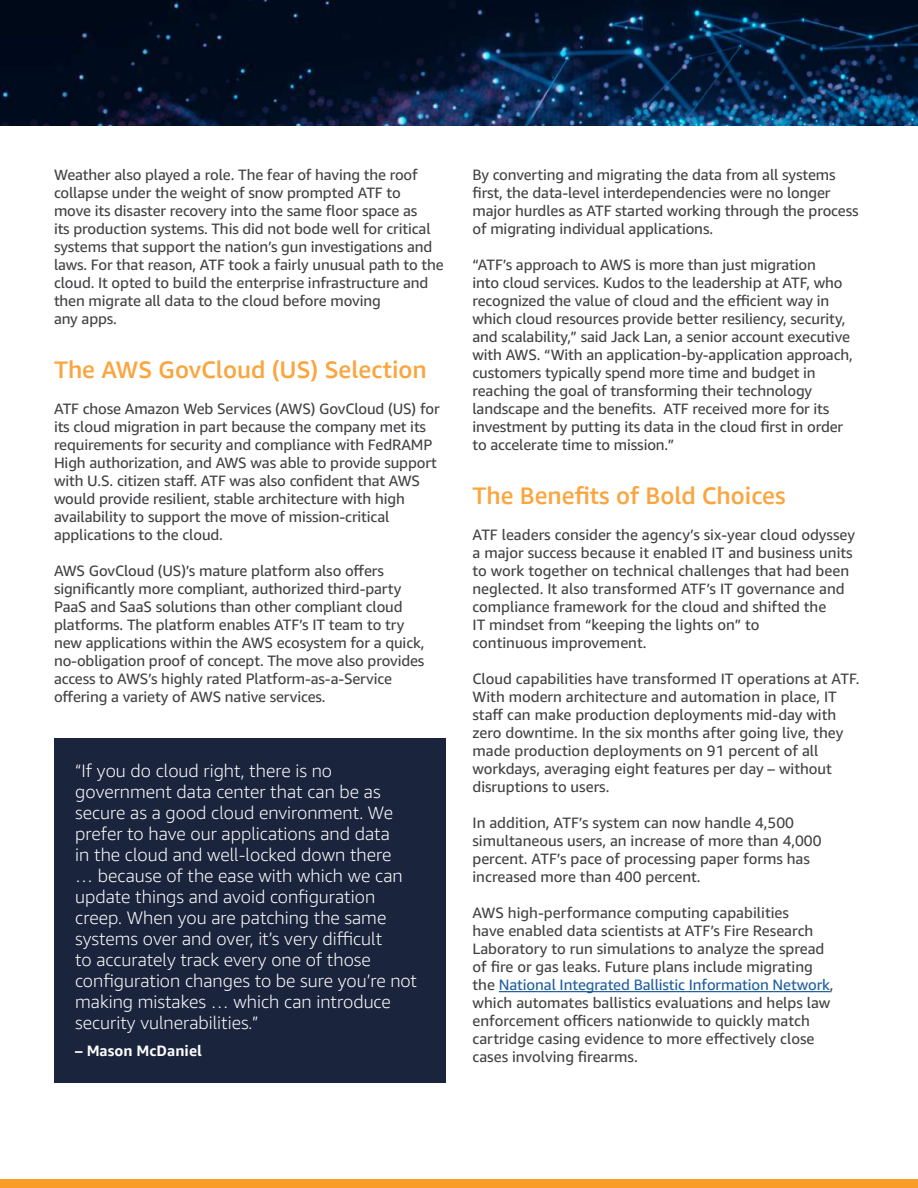
<style>
.page{position:relative;width:918px;height:1188px;background:#fff}
.page>*{position:absolute;margin:0;border:0;box-sizing:border-box;transform-origin:0 0}
.t1{font:500 24px "Amazon Ember";color:#faa53e}
.t2{font:300 18px/21px "Amazon Ember";color:#fff}
.t3{font:15px/18px "Amazon Ember";letter-spacing:-.01em;color:#414042}
.t4{font:700 15px "Amazon Ember";color:#fff}
.s1{color:#205e9e}
</style>
<div class="page">
<div style="left:0;top:1179px;width:918px;height:9px;background:#f99d28"></div>
<hr style="left:499px;top:991px;width:331px;height:1px;background:#205e9e">
<div style="left:54px;top:738px;width:392px;height:345px;background:#1b243d"></div>
<img style="left:0;top:0;width:918px;height:126px">
<p class="t3" style="left:54px;top:166px;width:391px">Weather also played a role. The fear of having the roof collapse under the weight of snow prompted ATF to<br>move its disaster recovery into the same floor space as<br>its production systems. This did not bode well for critical systems that support the nation’s gun investigations and laws. For that reason, ATF took a fairly unusual path to the cloud. It opted to build the enterprise infrastructure and then migrate all data to the cloud before moving<br>any apps.</p>
<h1 class="t1" style="left:54px;top:355px;width:374px">The AWS GovCloud (US) Selection</h1>
<p class="t3" style="left:54px;top:400px;width:387px">ATF chose Amazon Web Services (AWS) GovCloud (US) for its cloud migration in part because the company met its requirements for security and compliance with FedRAMP High authorization, and AWS was able to provide support with U.S. citizen staff. ATF was also confident that AWS would provide resilient, stable architecture with high availability to support the move of mission-critical applications to the cloud.</p>
<p class="t3" style="left:54px;top:562px;width:372px">AWS GovCloud (US)’s mature platform also offers significantly more compliant, authorized third-party PaaS and SaaS solutions than other compliant cloud platforms. The platform enables ATF’s IT team to try new applications within the AWS ecosystem for a quick, no-obligation proof of concept. The move also provides access to AWS’s highly rated Platform-as-a-Service offering a variety of AWS native services.</p>
<p class="t2" style="left:75px;top:760px;width:343px">“If you do cloud right, there is no government data center that can be as secure as a good cloud environment. We prefer to have our applications and data<br>in the cloud and well-locked down there<br>… because of the ease with which we can update things and avoid configuration creep. When you are patching the same systems over and over, it’s very difficult<br>to accurately track every one of those configuration changes to be sure you’re not making mistakes … which can introduce security vulnerabilities.”</p>
<p class="t4" style="left:75px;top:1042px;width:128px">– Mason McDaniel</p>
<p class="t3" style="left:472px;top:166px;width:388px">By converting and migrating the data from all systems first, the data-level interdependencies were no longer major hurdles as ATF started working through the process of migrating individual applications.</p>
<p class="t3" style="left:472px;top:256px;width:382px">“ATF’s approach to AWS is more than just migration<br>into cloud services. Kudos to the leadership at ATF, who recognized the value of cloud and the efficient way in which cloud resources provide better resiliency, security, and scalability,” said Jack Lan, a senior account executive with AWS. “With an application-by-application approach, customers typically spend more time and budget in reaching the goal of transforming their technology landscape and the benefits. ATF received more for its investment by putting its data in the cloud first in order to accelerate time to mission.”</p>
<h1 class="t1" style="left:472px;top:481px;width:315px">The Benefits of Bold Choices</h1>
<p class="t3" style="left:472px;top:526px;width:384px">ATF leaders consider the agency’s six-year cloud odyssey a major success because it enabled IT and business units to work together on technical challenges that had been neglected. It also transformed ATF’s IT governance and compliance framework for the cloud and shifted the<br>IT mindset from “keeping the lights on” to<br>continuous improvement.</p>
<p class="t3" style="left:472px;top:670px;width:389px">Cloud capabilities have transformed IT operations at ATF.<br>With modern architecture and automation in place, IT staff can make production deployments mid-day with zero downtime. In the six months after going live, they made production deployments on 91 percent of all workdays, averaging eight features per day – without disruptions to users.</p>
<p class="t3" style="left:472px;top:814px;width:351px">In addition, ATF’s system can now handle 4,500 simultaneous users, an increase of more than 4,000 percent. ATF’s pace of processing paper forms has increased more than 400 percent.</p>
<p class="t3" style="left:472px;top:904px;width:363px">AWS high-performance computing capabilities<br>have enabled data scientists at ATF’s Fire Research Laboratory to run simulations to analyze the spread of fire or gas leaks. Future plans include migrating the <span class="s1">National Integrated Ballistic Information Network</span>, which automates ballistics evaluations and helps law enforcement officers nationwide to quickly match cartridge casing evidence to more effectively close cases involving firearms.</p>
</div>
